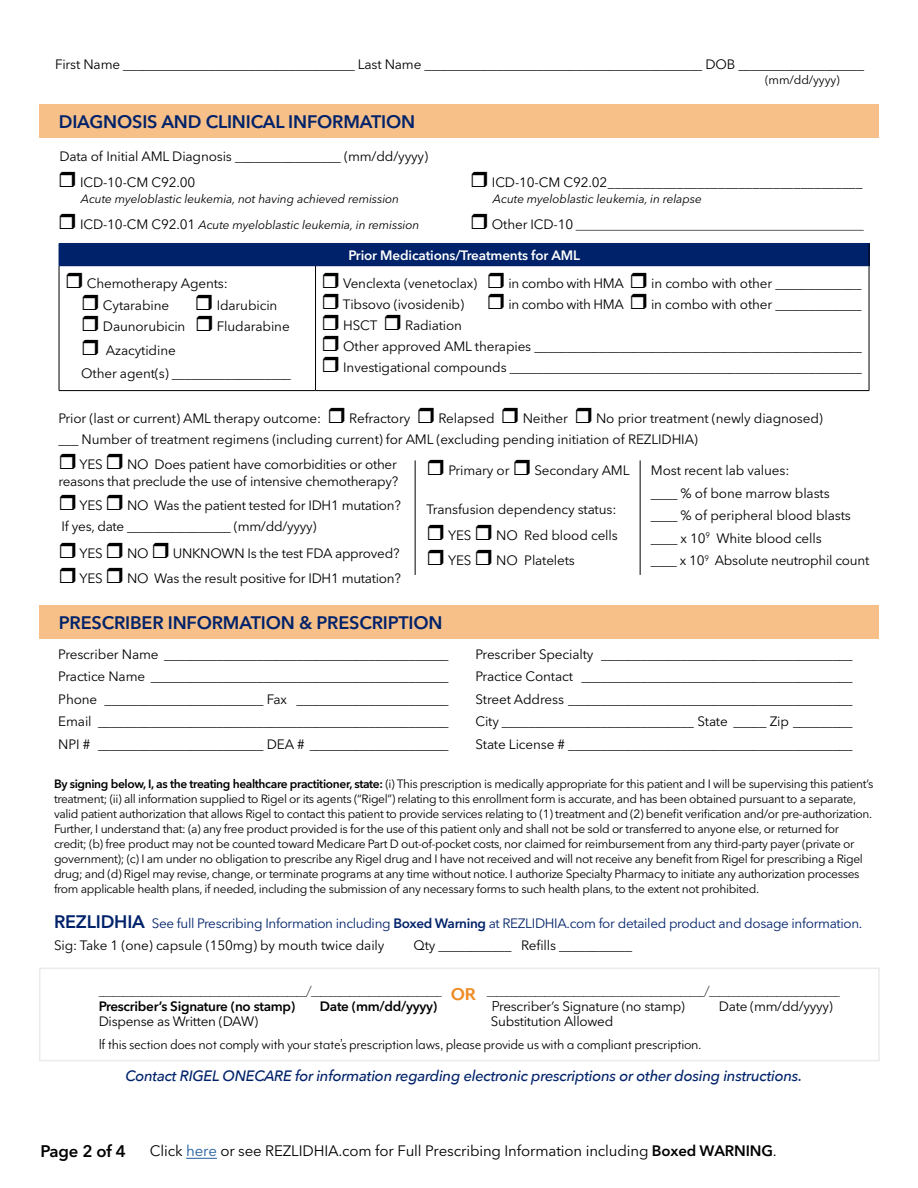
<style>
.page{position:relative;width:918px;height:1188px;background:#fff}
.page>*{position:absolute;margin:0;border:0;box-sizing:border-box;transform-origin:0 0}
.t1{font:700 19.65px "Mr Eaves Mod OT";color:#ef8b22}
.t2{font:600 18px "Avenir Next LT Pro";letter-spacing:-.01em;color:#00226a}
.t3{font:16.65px "Mr Eaves Mod OT";letter-spacing:-.02em;color:#000}
.t4{font:600 16.65px "Avenir Next LT Pro";letter-spacing:-.01em;color:#000}
.t5{font:italic 500 15px "Avenir Next";letter-spacing:-.02em;color:#00226a}
.t6{font:15px "Avenir Next LT Pro";letter-spacing:-.01em;color:#000}
.t7{font:13.5px/22.5px "Avenir Next LT Pro";letter-spacing:-.01em;color:#000}
.t8{font:13.5px "Avenir Next LT Pro";letter-spacing:-.025em;color:#00226a}
.t9{font:600 13.5px "Avenir Next LT Pro";letter-spacing:-.02em;color:#000}
.t10{font:600 13.5px "Avenir Next LT Pro";letter-spacing:-.01em;color:#fff}
.t11{font:13.5px "Avenir Next LT Pro";letter-spacing:-.03em;color:#000}
.t12{font:12px/15px "Avenir Next LT Pro";letter-spacing:-.03em;color:#000}
.t13{font:italic 12px/25.5px "Avenir Next LT Pro";letter-spacing:-.01em;color:#000}
.s1{font-style:normal;font-size:13.5px}
.s2{font-weight:600}
.s3{font-family:"Mr Eaves Mod OT";font-size:16.65px}
.s4{color:#215e9e}
</style>
<div class="page">
<div style="left:40px;top:104px;width:839px;height:34px;background:#f7c088"></div>
<div style="left:59px;top:243px;width:810px;height:23px;background:#00226a"></div>
<svg style="left:869px;top:244px;width:1px;height:22px"></svg>
<hr style="left:59px;top:266px;width:1px;height:124px;background:#000">
<hr style="left:315px;top:266px;width:1px;height:124px;background:#000">
<hr style="left:869px;top:266px;width:1px;height:124px;background:#000">
<hr style="left:59px;top:390px;width:257px;height:1px;background:#000">
<hr style="left:316px;top:390px;width:553px;height:1px;background:#000">
<div style="left:40px;top:605px;width:839px;height:34px;background:#f7c088"></div>
<div style="left:39px;top:968px;width:841px;height:93px;border:2px solid #e9ebee"></div>
<hr style="left:415px;top:460px;width:1px;height:115px;background:#000">
<hr style="left:640px;top:460px;width:1px;height:115px;background:#000">
<hr style="left:186px;top:1158px;width:31px;height:1px;background:#215e9e">
<p class="t7" style="left:55px;top:53px;width:811px">First Name ___________________________________ Last Name __________________________________________ DOB ___________________</p>
<h2 class="t2" style="left:59px;top:110px;width:358px">DIAGNOSIS AND CLINICAL INFORMATION</h2>
<p class="t7" style="left:59px;top:145px;width:370px">Data of Initial AML Diagnosis ________________ (mm/dd/yyyy)</p>
<p class="t12" style="left:765px;top:72px;width:76px">(mm/dd/yyyy)</p>
<p class="t7" style="left:80px;top:171px;width:117px">ICD-10-CM C92.00</p>
<p class="t13" style="left:80px;top:186px;width:341px">Acute myeloblastic leukemia, not having achieved remission<br><span class="s1">ICD-10-CM C92.01</span> Acute myeloblastic leukemia, in remission</p>
<p class="t7" style="left:492px;top:171px;width:372px">ICD-10-CM C92.02_____________________________________</p>
<p class="t13" style="left:492px;top:186px;width:374px">Acute myeloblastic leukemia, in relapse<br><span class="s1">Other ICD-10</span> ________________________________________________</p>
<p class="t10" style="left:348px;top:247px;width:233px">Prior Medications/Treatments for AML</p>
<p class="t7" style="left:103px;top:272px;width:126px;line-height:21.6px;text-indent:-16px">Chemotherapy Agents:<br>Cytarabine</p>
<p class="t7" style="left:217px;top:294px;width:62px">Idarubicin</p>
<p class="t7" style="left:103px;top:315px;width:84px">Daunorubicin</p>
<p class="t7" style="left:217px;top:315px;width:74px">Fludarabine</p>
<p class="t7" style="left:81px;top:340px;width:211px;text-indent:25px">Azacytidine<br>Other agent(s) __________________</p>
<p class="t7" style="left:343px;top:272px;width:136px">Venclexta (venetoclax)</p>
<p class="t11" style="left:509px;top:275px;width:117px">in combo with HMA</p>
<p class="t7" style="left:651px;top:272px;width:212px">in combo with other _____________</p>
<p class="t7" style="left:343px;top:293px;width:123px">Tibsovo (ivosidenib)</p>
<p class="t11" style="left:508px;top:296px;width:117px">in combo with HMA</p>
<p class="t7" style="left:651px;top:293px;width:212px">in combo with other _____________</p>
<p class="t7" style="left:343px;top:314px;width:36px">HSCT</p>
<p class="t7" style="left:343px;top:315px;width:520px;line-height:21px;text-indent:62px">Radiation<br>Other approved AML therapies __________________________________________________<br>Investigational compounds _____________________________________________________</p>
<p class="t7" style="left:58px;top:407px;width:264px">Prior (last or current) AML therapy outcome:</p>
<p class="t7" style="left:349px;top:407px;width:63px">Refractory</p>
<p class="t7" style="left:438px;top:407px;width:58px">Relapsed</p>
<p class="t7" style="left:523px;top:407px;width:47px">Neither</p>
<p class="t7" style="left:59px;top:407px;width:766px;line-height:21px;text-indent:538px">No prior treatment (newly diagnosed) ___ Number of treatment regimens (including current) for AML (excluding pending initiation of REZLIDHIA)</p>
<p class="t7" style="left:80px;top:453px;width:25px">YES</p>
<p class="t7" style="left:59px;top:456px;width:341px;line-height:16.5px;text-align:right">NO Does patient have comorbidities or other<br>reasons that preclude the use of intensive chemotherapy?</p>
<p class="t7" style="left:80px;top:494px;width:25px">YES</p>
<p class="t7" style="left:448px;top:459px;width:63px">Primary or</p>
<p class="t7" style="left:534px;top:459px;width:97px">Secondary AML</p>
<p class="t7" style="left:448px;top:497px;width:170px;line-height:25.5px;text-indent:-21px">Transfusion dependency status:<br>YES</p>
<p class="t7" style="left:651px;top:459px;width:220px">Most recent lab values:<br>____ % of bone marrow blasts<br>____ % of peripheral blood blasts ____ x 10<sup>9</sup> White blood cells<br>____ x 10<sup>9</sup> Absolute neutrophil count</p>
<p class="t7" style="left:62px;top:494px;width:341px;line-height:21px;text-indent:65px">NO Was the patient tested for IDH1 mutation?<br>If yes, date ________________ (mm/dd/yyyy)</p>
<p class="t7" style="left:80px;top:542px;width:25px">YES</p>
<p class="t7" style="left:127px;top:542px;width:23px">NO</p>
<p class="t7" style="left:173px;top:542px;width:228px">UNKNOWN Is the test FDA approved?</p>
<p class="t7" style="left:80px;top:567px;width:25px">YES</p>
<p class="t7" style="left:127px;top:567px;width:275px">NO Was the result positive for IDH1 mutation?</p>
<p class="t7" style="left:496px;top:524px;width:123px">NO Red blood cells</p>
<p class="t7" style="left:448px;top:549px;width:25px">YES</p>
<p class="t7" style="left:496px;top:549px;width:80px">NO Platelets</p>
<h2 class="t2" style="left:59px;top:611px;width:385px">PRESCRIBER INFORMATION &amp; PRESCRIPTION</h2>
<p class="t7" style="left:58px;top:643px;width:392px;text-align:justify">Prescriber Name ___________________________________________ Practice Name _____________________________________________ Phone ________________________ Fax _______________________ Email _____________________________________________________ NPI # _________________________ DEA # _____________________</p>
<p class="t7" style="left:475px;top:643px;width:379px;text-align:justify">Prescriber Specialty ______________________________________ Practice Contact _________________________________________ Street Address ___________________________________________ City _____________________________ State _____ Zip _________ State License # ___________________________________________</p>
<p class="t12" style="left:54px;top:776px;width:821px"><span class="s2">By signing below, I, as the treating healthcare practitioner, state:</span> (i) This prescription is medically appropriate for this patient and I will be supervising this patient’s treatment; (ii) all information supplied to Rigel or its agents (“Rigel”) relating to this enrollment form is accurate, and has been obtained pursuant to a separate, valid patient authorization that allows Rigel to contact this patient to provide services relating to (1) treatment and (2) benefit verification and/or pre-authorization.<br>Further, I understand that: (a) any free product provided is for the use of this patient only and shall not be sold or transferred to anyone else, or returned for credit; (b) free product may not be counted toward Medicare Part D out-of-pocket costs, nor claimed for reimbursement from any third-party payer (private or government); (c) I am under no obligation to prescribe any Rigel drug and I have not received and will not receive any benefit from Rigel for prescribing a Rigel drug; and (d) Rigel may revise, change, or terminate programs at any time without notice. I authorize Specialty Pharmacy to initiate any authorization processes from applicable health plans, if needed, including the submission of any necessary forms to such health plans, to the extent not prohibited.</p>
<h2 class="t2" style="left:54px;top:911px;width:92px">REZLIDHIA</h2>
<p class="t7" style="left:54px;top:934px;width:332px">Sig: Take 1 (one) capsule (150mg) by mouth twice daily</p>
<p class="t7" style="left:413px;top:934px;width:220px">Qty ___________ Refills ___________</p>
<p class="t8" style="left:152px;top:915px;width:712px">See full Prescribing Information including <span class="s2">Boxed Warning</span> at REZLIDHIA.com for detailed product and dosage information.</p>
<p class="t3" style="left:99px;top:982px;width:345px">___________________________________________/___________________________</p>
<p class="t3" style="left:487px;top:982px;width:355px">_____________________________________________/___________________________</p>
<p class="t9" style="left:99px;top:998px;width:198px">Prescriber’s Signature (no stamp)</p>
<p class="t9" style="left:320px;top:998px;width:119px">Date (mm/dd/yyyy)</p>
<p class="t7" style="left:492px;top:995px;width:195px"><span class="s3">P</span>rescriber’s Signature (no stamp)</p>
<p class="t7" style="left:719px;top:995px;width:115px">Date (mm/dd/yyyy)</p>
<p class="t7" style="left:99px;top:1010px;width:161px">Dispense as Written (DAW)</p>
<p class="t7" style="left:491px;top:1010px;width:124px">Substitution Allowed</p>
<p class="t3" style="left:99px;top:1035px;width:605px">If this section does not comply with your state’s prescription laws, please provide us with a compliant prescription.</p>
<h1 class="t1" style="left:451px;top:984px;width:27px">OR</h1>
<p class="t5" style="left:125px;top:1063px;width:678px">Contact RIGEL ONECARE for information regarding electronic prescriptions or other dosing instructions.</p>
<p class="t4" style="left:41px;top:1141px;width:87px">Page 2 of 4</p>
<p class="t6" style="left:150px;top:1142px;width:628px">Click <span class="s4">here</span> or see REZLIDHIA.com for Full Prescribing Information including <span class="s2">Boxed WARNING</span>.</p>
</div>
